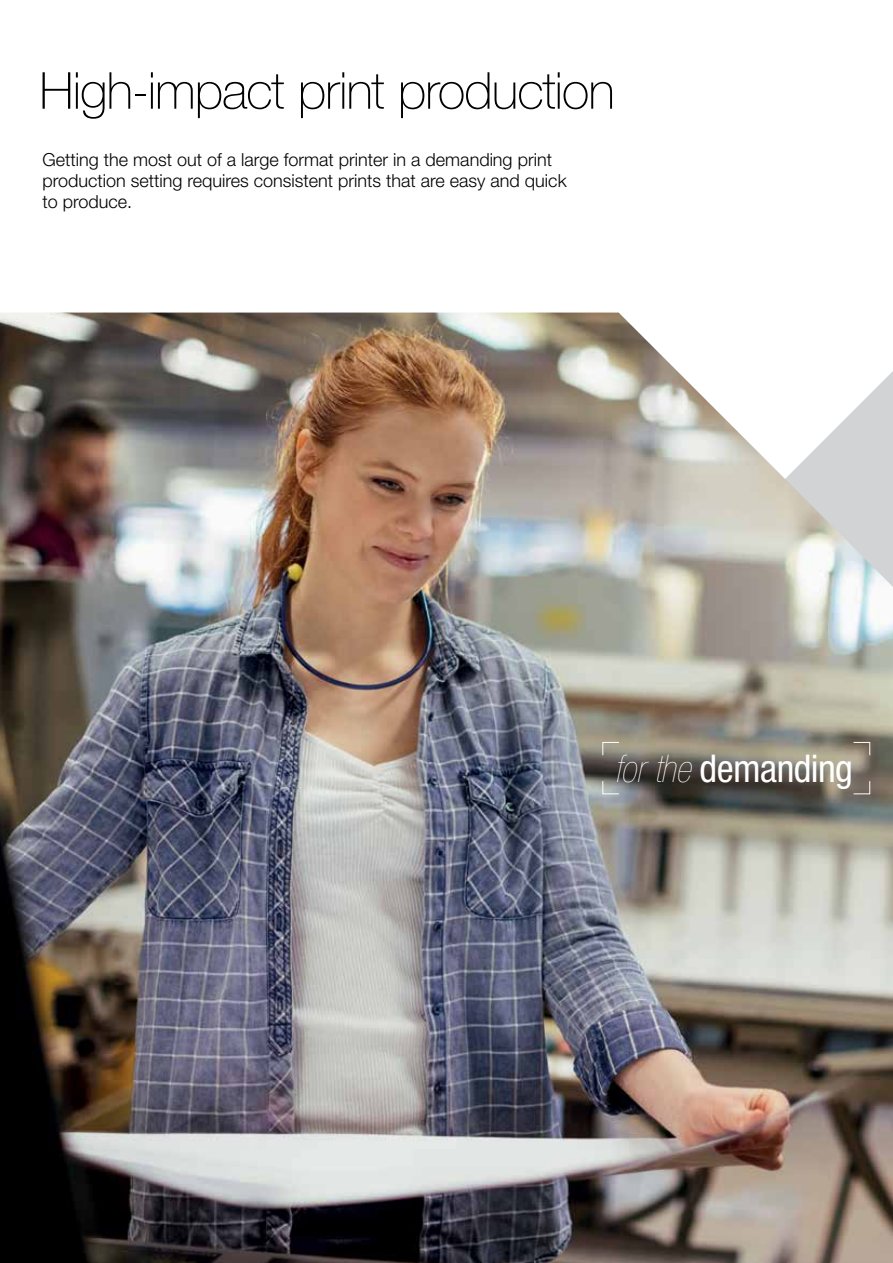
<style>
.page{position:relative;width:893px;height:1263px;background:#fff}
.page>*{position:absolute;margin:0;border:0;box-sizing:border-box;transform-origin:0 0}
.t1{font:100 51px "Helvetica Neue LT Pro";letter-spacing:-.02em;color:#000}
.t2{font:condensed 38.25px "Helvetica Neue LT Pro";letter-spacing:-.015em;color:#fff}
.t3{font:300 18px/21px "Helvetica Neue LT Pro";color:#000}
.s1{font-weight:200;font-style:italic}
</style>
<div class="page">
<img style="left:0;top:313px;width:893px;height:950px">
<svg style="left:602px;top:742px;width:268px;height:53px;background:#716c61"></svg>
<h1 class="t1" style="left:39px;top:61px;width:577px">High-impact print production</h1>
<p class="t3" style="left:43px;top:148px;width:526px">Getting the most out of a large format printer in a demanding print production setting requires consistent prints that are easy and quick to produce.</p>
<h2 class="t2" style="left:614px;top:746px;width:240px"><span class="s1">for the</span> demanding</h2>
</div>
